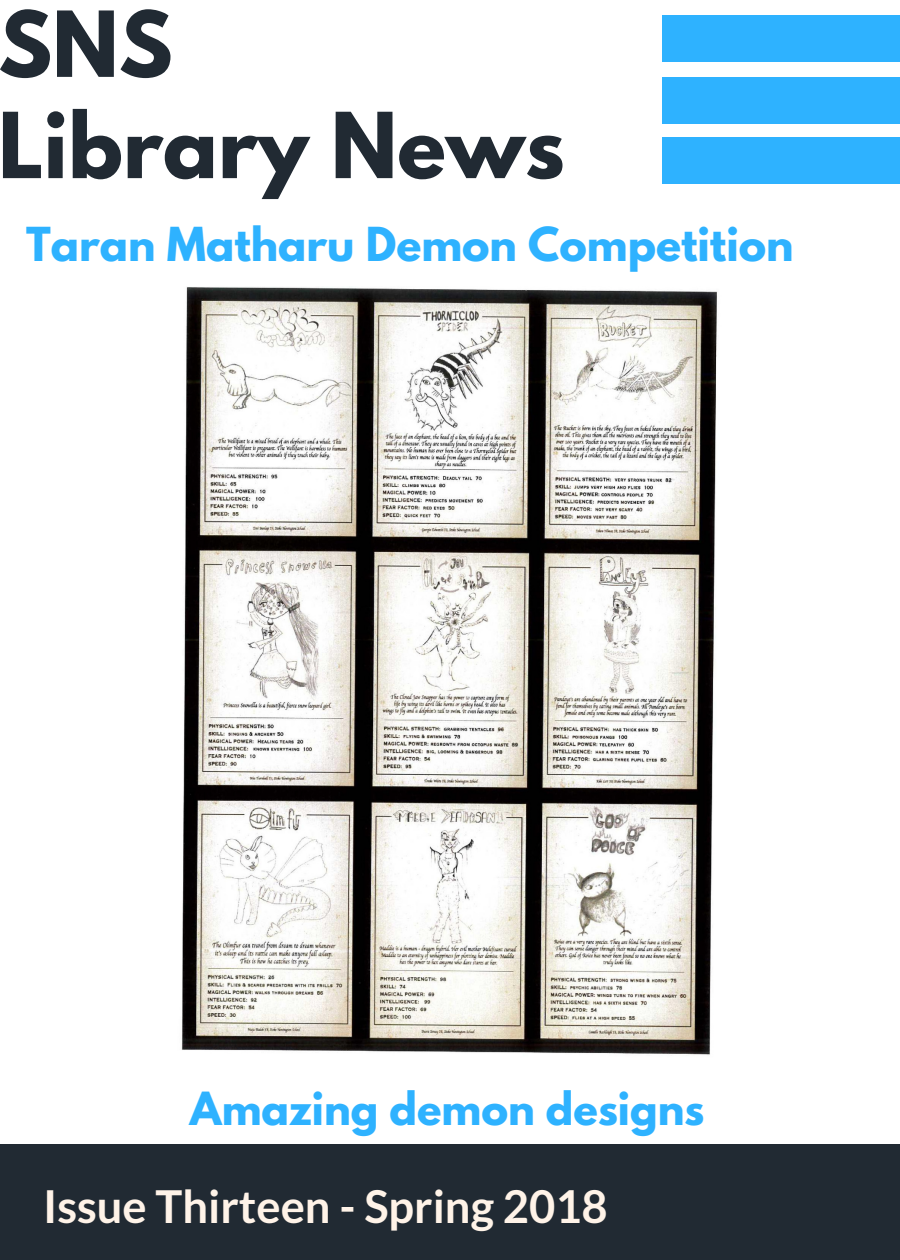
<style>
.page{position:relative;width:900px;height:1260px;background:#fff}
.page>*{position:absolute;margin:0;border:0;box-sizing:border-box;transform-origin:0 0}
.t1{font:700 80.5px/101.2px "League Spartan";color:#212a33}
.t2{font:700 45.25px "Lato";color:#fff3e8}
.t3{font:700 41.5px "League Spartan";color:#2eb2ff}
.t4{font:700 40.5px "League Spartan";color:#2eb2ff}
</style>
<div class="page">
<div style="left:662px;top:15px;width:238px;height:47px;background:#2eb2ff"></div>
<div style="left:662px;top:77px;width:238px;height:47px;background:#2eb2ff"></div>
<div style="left:662px;top:137px;width:238px;height:47px;background:#2eb2ff"></div>
<div style="left:0;top:1144px;width:900px;height:116px;background:#212a33"></div>
<img style="left:181px;top:287px;width:536px;height:768px">
<h1 class="t1" style="left:-2px;top:4px;width:568px">SNS<br>Library News</h1>
<p class="t3" style="left:26px;top:223px;width:769px">Taran Matharu Demon Competition</p>
<p class="t4" style="left:190px;top:1089px;width:516px">Amazing demon designs</p>
<p class="t2" style="left:43px;top:1178px;width:566px">Issue Thirteen - Spring 2018</p>
</div>
